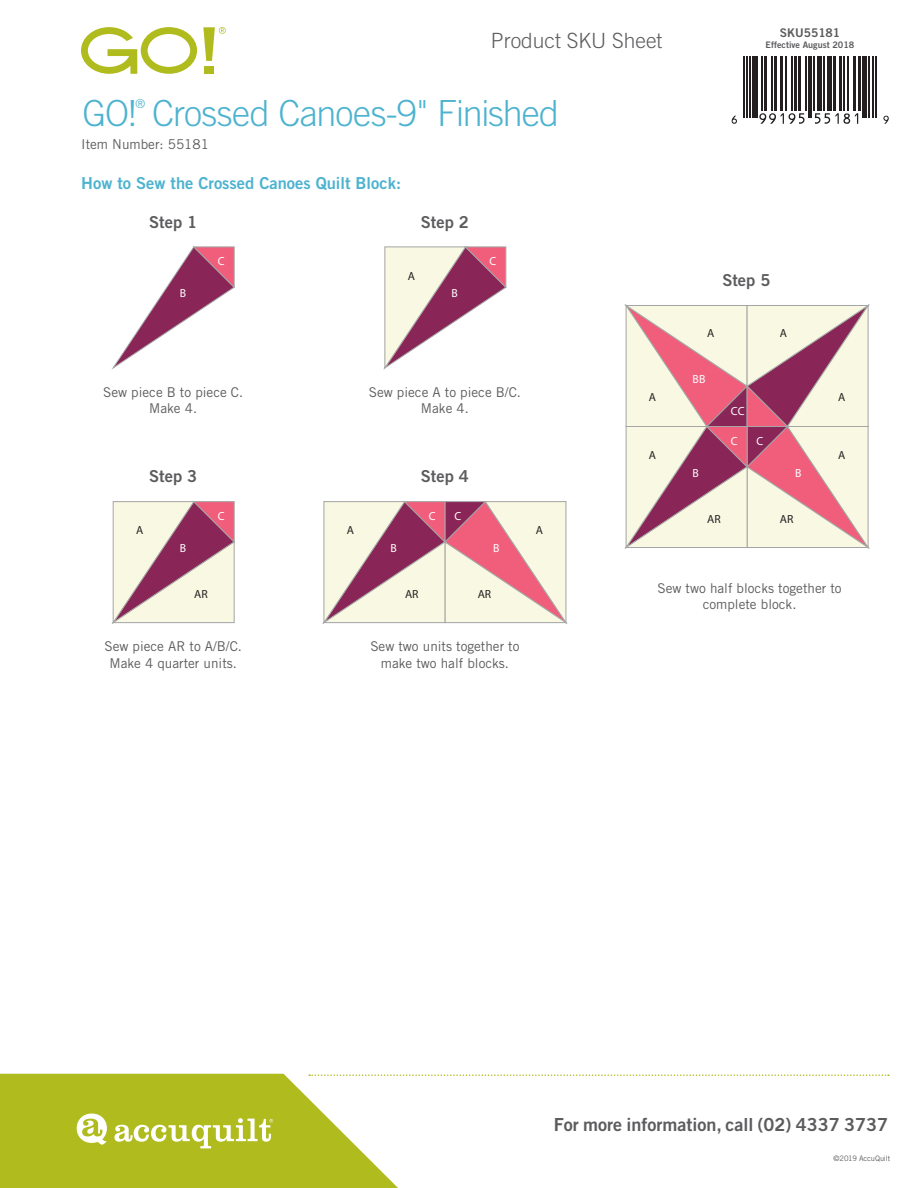
<style>
.page{position:relative;width:918px;height:1188px;background:#fff}
.page>*{position:absolute;margin:0;border:0;box-sizing:border-box;transform-origin:0 0}
.t1{font:300 36px "Trade Gothic LT Std";letter-spacing:-.03em;color:#4db3cf}
.t2{font:300 21px "Trade Gothic LT Std";color:#5c5c5f}
.t3{font:18px "Trade Gothic Bold Two";color:#5c5c5f}
.t4{font:16.5px "Trade Gothic LT Std Bd 2";color:#4db3cf}
.t5{font:16.5px "Trade Gothic LT Std Bd 2";color:#5c5c5f}
.t6{font:13.5px/16.5px "Trade Gothic LT Std";color:#5c5c5f;text-align:center}
.t7{font:300 12.3px "Trade Gothic LT Std";color:#4db3cf}
.t8{font:12px "Trade Gothic Bold Two";color:#5c5c5f}
.t9{font:11.7px "Myriad Pro";color:#231f20}
.t10{font:11.7px "Myriad Pro";color:#fff}
.t11{font:9px "Trade Gothic Bold Two";color:#5c5c5f}
.t12{font:7.5px "Trade Gothic";letter-spacing:-.015em;color:#5c5c5f}
.s1{font-family:"Trade Gothic LT Std Bd 2"}
</style>
<div class="page">
<hr style="left:743px;top:16px;width:2px;height:102px;background:#231f20">
<hr style="left:746px;top:16px;width:2px;height:102px;background:#231f20">
<hr style="left:749px;top:16px;width:1px;height:102px;background:#231f20">
<div style="left:752px;top:16px;width:5px;height:102px;background:#231f20"></div>
<hr style="left:762px;top:16px;width:1px;height:95px;background:#231f20">
<hr style="left:764px;top:16px;width:3px;height:95px;background:#231f20">
<hr style="left:771px;top:16px;width:2px;height:95px;background:#231f20">
<hr style="left:774px;top:16px;width:3px;height:95px;background:#231f20">
<hr style="left:780px;top:16px;width:3px;height:95px;background:#231f20">
<hr style="left:786px;top:16px;width:1px;height:95px;background:#231f20">
<hr style="left:791px;top:16px;width:2px;height:95px;background:#231f20">
<hr style="left:794px;top:16px;width:3px;height:95px;background:#231f20">
<hr style="left:798px;top:16px;width:3px;height:95px;background:#231f20">
<hr style="left:805px;top:16px;width:2px;height:95px;background:#231f20">
<hr style="left:808px;top:16px;width:1px;height:102px;background:#231f20">
<hr style="left:811px;top:16px;width:1px;height:102px;background:#231f20">
<hr style="left:814px;top:16px;width:1px;height:95px;background:#231f20">
<hr style="left:818px;top:16px;width:4px;height:95px;background:#231f20">
<hr style="left:823px;top:16px;width:2px;height:95px;background:#231f20">
<hr style="left:828px;top:16px;width:4px;height:95px;background:#231f20">
<hr style="left:833px;top:16px;width:3px;height:95px;background:#231f20">
<hr style="left:839px;top:16px;width:3px;height:95px;background:#231f20">
<hr style="left:843px;top:16px;width:1px;height:95px;background:#231f20">
<hr style="left:847px;top:16px;width:2px;height:95px;background:#231f20">
<hr style="left:853px;top:16px;width:3px;height:95px;background:#231f20">
<hr style="left:858px;top:16px;width:3px;height:95px;background:#231f20">
<hr style="left:863px;top:16px;width:4px;height:102px;background:#231f20">
<hr style="left:868px;top:16px;width:2px;height:102px;background:#231f20">
<hr style="left:873px;top:16px;width:1px;height:102px;background:#231f20">
<hr style="left:875px;top:16px;width:2px;height:102px;background:#231f20">
<svg style="left:732px;top:116px;width:5px;height:8px"></svg>
<svg style="left:759px;top:113px;width:46px;height:11px"></svg>
<svg style="left:815px;top:113px;width:43px;height:11px"></svg>
<svg style="left:883px;top:116px;width:6px;height:8px"></svg>
<div style="left:726px;top:15px;width:165px;height:41px;background:#fff"></div>
<div style="left:204px;top:66px;width:10px;height:8px;background:#b0bb1d"></div>
<svg style="left:81px;top:27px;width:116px;height:47px"></svg>
<svg style="left:203px;top:27px;width:23px;height:34px"></svg>
<svg style="left:624px;top:304px;width:246px;height:245px;background:#e1bcba"></svg>
<svg style="left:111px;top:246px;width:124px;height:124px"></svg>
<svg style="left:111px;top:501px;width:124px;height:123px;background:#d7b6b6"></svg>
<svg style="left:383px;top:246px;width:124px;height:124px"></svg>
<svg style="left:322px;top:501px;width:246px;height:123px;background:#e1bcba"></svg>
<svg style="left:0;top:1074px;width:398px;height:114px;fill:#b0bb1d"></svg>
<svg style="left:77px;top:1114px;width:30px;height:31px"></svg>
<svg style="left:114px;top:1118px;width:159px;height:30px"></svg>
<svg style="left:309px;top:1074px;width:580px;height:2px"></svg>
<h2 class="t2" style="left:491px;top:28px;width:173px">Product SKU Sheet</h2>
<p class="t7" style="left:136px;top:97px;width:11px">®</p>
<h1 class="t1" style="left:82px;top:92px;width:478px">GO! Crossed Canoes-9" Finished</h1>
<p class="t6" style="left:81px;top:135px;width:129px">Item Number: 55181</p>
<p class="t4" style="left:81px;top:173px;width:321px">How to Sew the Crossed Canoes Quilt Block:</p>
<p class="t5" style="left:149px;top:212px;width:50px">Step 1</p>
<p class="t5" style="left:421px;top:212px;width:50px">Step 2</p>
<p class="t10" style="left:218px;top:254px;width:8px">C</p>
<p class="t10" style="left:490px;top:254px;width:8px">C</p>
<p class="t9" style="left:408px;top:269px;width:9px">A</p>
<p class="t10" style="left:180px;top:286px;width:8px">B</p>
<p class="t10" style="left:451px;top:286px;width:8px">B</p>
<p class="t8" style="left:780px;top:25px;width:62px">SKU55181</p>
<p class="t11" style="left:766px;top:39px;width:90px">Effective August 2018</p>
<p class="t5" style="left:722px;top:270px;width:50px">Step 5</p>
<p class="t9" style="left:707px;top:326px;width:9px">A</p>
<p class="t9" style="left:780px;top:326px;width:9px">A</p>
<p class="t10" style="left:693px;top:372px;width:14px">BB</p>
<p class="t6" style="left:103px;top:384px;width:142px">Sew piece B to piece C.<br>Make 4.</p>
<p class="t6" style="left:369px;top:384px;width:154px">Sew piece A to piece B/C.<br>Make 4.</p>
<p class="t9" style="left:649px;top:389px;width:9px">A</p>
<p class="t9" style="left:838px;top:389px;width:9px">A</p>
<p class="t10" style="left:731px;top:404px;width:15px">CC</p>
<p class="t10" style="left:731px;top:433px;width:8px">C</p>
<p class="t10" style="left:757px;top:433px;width:8px">C</p>
<p class="t9" style="left:649px;top:448px;width:9px">A</p>
<p class="t9" style="left:838px;top:448px;width:9px">A</p>
<p class="t5" style="left:149px;top:466px;width:50px">Step 3</p>
<p class="t5" style="left:421px;top:466px;width:50px">Step 4</p>
<p class="t10" style="left:693px;top:466px;width:8px">B</p>
<p class="t10" style="left:795px;top:466px;width:8px">B</p>
<p class="t10" style="left:218px;top:509px;width:8px">C</p>
<p class="t10" style="left:429px;top:509px;width:8px">C</p>
<p class="t10" style="left:454px;top:509px;width:8px">C</p>
<p class="t9" style="left:707px;top:512px;width:15px">AR</p>
<p class="t9" style="left:780px;top:512px;width:15px">AR</p>
<p class="t9" style="left:136px;top:523px;width:9px">A</p>
<p class="t9" style="left:347px;top:523px;width:9px">A</p>
<p class="t9" style="left:536px;top:523px;width:9px">A</p>
<p class="t10" style="left:180px;top:541px;width:8px">B</p>
<p class="t10" style="left:390px;top:541px;width:8px">B</p>
<p class="t10" style="left:493px;top:541px;width:8px">B</p>
<p class="t9" style="left:194px;top:587px;width:15px">AR</p>
<p class="t9" style="left:405px;top:587px;width:15px">AR</p>
<p class="t9" style="left:478px;top:587px;width:15px">AR</p>
<p class="t6" style="left:658px;top:580px;width:186px">Sew two half blocks together to complete block.</p>
<p class="t6" style="left:104px;top:638px;width:139px">Sew piece AR to A/B/C.<br>Make 4 quarter units.</p>
<p class="t6" style="left:370px;top:638px;width:151px">Sew two units together to make two half blocks.</p>
<h3 class="t3" style="left:554px;top:1113px;width:336px">For more information, call <span class="s1">(02) 4337 3737</span></h3>
<p class="t12" style="left:834px;top:1154px;width:58px">©2019 AccuQuilt</p>
</div>
